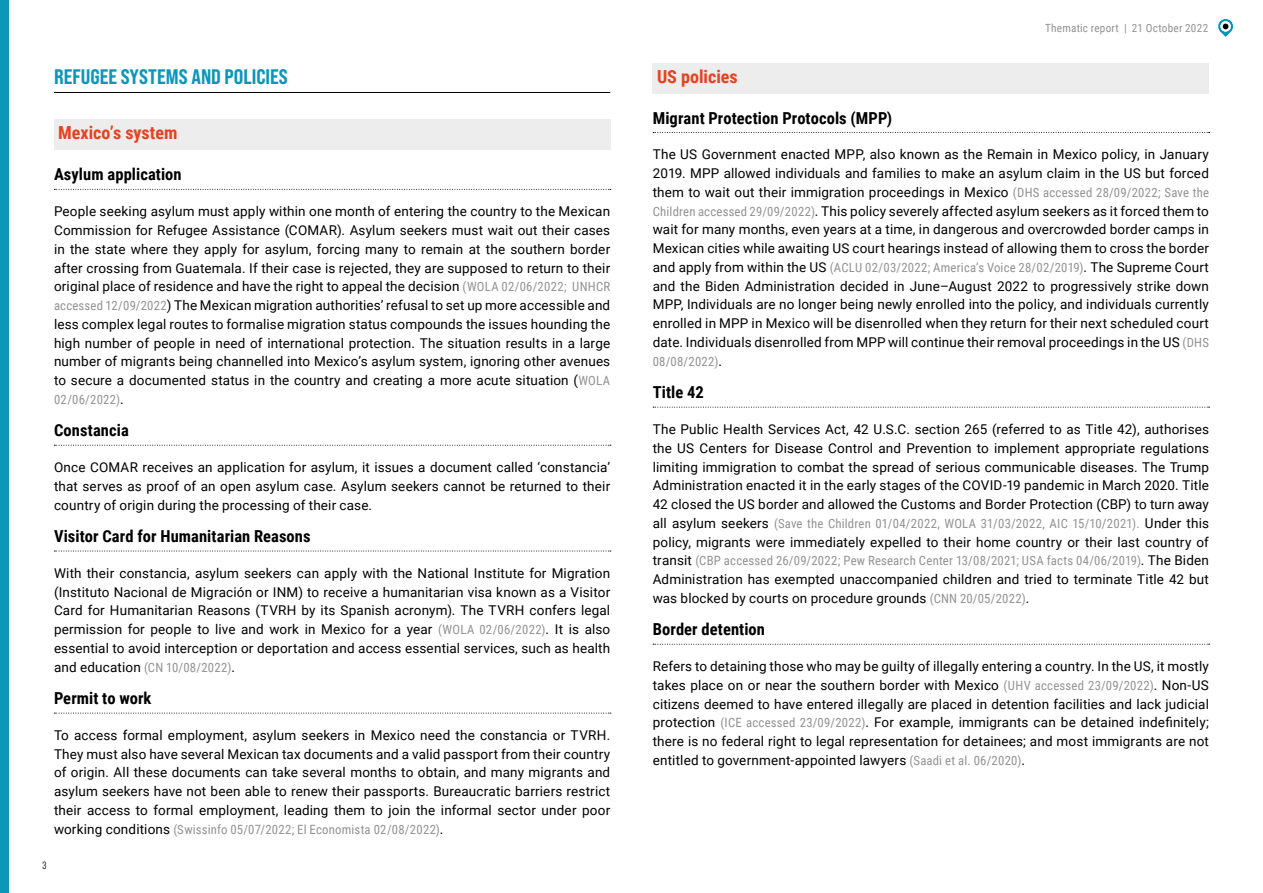
<style>
.page{position:relative;width:1263px;height:893px;background:#fff}
.page>*{position:absolute;margin:0;border:0;box-sizing:border-box;transform-origin:0 0}
.t1{font:21px "Bebas Neue Pro Semi Exp X Bold";color:#0c96ba}
.t2{font:700 18px "Roboto Condensed";color:#e7411d}
.t3{font:700 16.5px "Roboto Condensed";letter-spacing:.005em;color:#000}
.t4{font:13.5px/18.8px "Roboto";letter-spacing:.01em;color:#000;text-align:justify}
.t5{font:12.75px "Roboto Condensed";letter-spacing:.015em;color:#929292}
.t6{font:11.25px "Roboto Condensed";letter-spacing:.025em;color:#929292}
.t7{font:10.5px "Bebas Neue Pro Middle";color:#000}
.s1{font-family:"Roboto Condensed";font-size:12.75px;color:#929292}
.s2{font-family:"Roboto";font-size:13.5px;color:#000}
</style>
<div class="page">
<svg style="left:1218px;top:19px;width:15px;height:18px"></svg>
<div style="left:0;top:0;width:9px;height:893px;background:#0c96ba"></div>
<hr style="left:54px;top:92px;width:556px;height:1px;background:#000">
<div style="left:54px;top:120px;width:556px;height:30px;background:#ededed"></div>
<svg style="left:54px;top:189px;width:557px;height:1px"></svg>
<svg style="left:54px;top:445px;width:557px;height:1px"></svg>
<svg style="left:54px;top:551px;width:557px;height:1px"></svg>
<svg style="left:54px;top:713px;width:557px;height:1px"></svg>
<div style="left:653px;top:63px;width:556px;height:30px;background:#ededed"></div>
<svg style="left:653px;top:132px;width:556px;height:1px"></svg>
<svg style="left:653px;top:407px;width:556px;height:1px"></svg>
<svg style="left:653px;top:644px;width:556px;height:1px"></svg>
<h1 class="t1" style="left:54px;top:64px;width:235px">REFUGEE SYSTEMS AND POLICIES</h1>
<h2 class="t2" style="left:58px;top:120px;width:121px">Mexico’s system</h2>
<p class="t3" style="left:54px;top:163px;width:129px">Asylum application</p>
<p class="t4" style="left:54px;top:202px;width:558px">People seeking asylum must apply within one month of entering the country to the Mexican Commission for Refugee Assistance (COMAR). Asylum seekers must wait out their cases in the state where they apply for asylum, forcing many to remain at the southern border after crossing from Guatemala. If their case is rejected, they are supposed to return to their original place of residence and have the right to appeal the decision <span class="s1">(WOLA 02/06/2022; UNHCR accessed 12/09/2022</span>) The Mexican migration authorities’ refusal to set up more accessible and less complex legal routes to formalise migration status compounds the issues hounding the high number of people in need of international protection. The situation results in a large number of migrants being channelled into Mexico’s asylum system, ignoring other avenues to secure a documented status in the country and creating a more acute situation (<span class="s1">WOLA</span></p>
<p class="t5" style="left:54px;top:390px;width:71px">02/06/2022)<span class="s2">.</span></p>
<p class="t3" style="left:54px;top:419px;width:76px">Constancia</p>
<p class="t4" style="left:54px;top:457px;width:558px">Once COMAR receives an application for asylum, it issues a document called ‘constancia’ that serves as proof of an open asylum case. Asylum seekers cannot be returned to their country of origin during the processing of their case.</p>
<p class="t3" style="left:54px;top:525px;width:258px">Visitor Card for Humanitarian Reasons</p>
<p class="t4" style="left:54px;top:563px;width:558px">With their constancia, asylum seekers can apply with the National Institute for Migration (Instituto Nacional de Migración or INM) to receive a humanitarian visa known as a Visitor Card for Humanitarian Reasons (TVRH by its Spanish acronym). The TVRH confers legal permission for people to live and work in Mexico for a year <span class="s1">(WOLA 02/06/2022)</span>. It is also essential to avoid interception or deportation and access essential services, such as health</p>
<p class="t5" style="left:54px;top:658px;width:182px"><span class="s2">and education</span> (CN 10/08/2022)<span class="s2">.</span></p>
<p class="t3" style="left:54px;top:687px;width:99px">Permit to work</p>
<p class="t4" style="left:54px;top:725px;width:558px">To access formal employment, asylum seekers in Mexico need the constancia or TVRH.<br>They must also have several Mexican tax documents and a valid passport from their country of origin. All these documents can take several months to obtain, and many migrants and asylum seekers have not been able to renew their passports. Bureaucratic barriers restrict their access to formal employment, leading them to join the informal sector under poor</p>
<p class="t5" style="left:54px;top:820px;width:391px"><span class="s2">working conditions</span> (Swissinfo 05/07/2022; El Economista 02/08/2022)<span class="s2">.</span></p>
<p class="t7" style="left:43px;top:859px;width:5px">3</p>
<p class="t6" style="left:1045px;top:20px;width:165px">Thematic report | 21 October 2022</p>
<h2 class="t2" style="left:657px;top:64px;width:82px">US policies</h2>
<p class="t3" style="left:653px;top:106px;width:241px">Migrant Protection Protocols (MPP)</p>
<p class="t4" style="left:653px;top:145px;width:558px">The US Government enacted MPP, also known as the Remain in Mexico policy, in January 2019. MPP allowed individuals and families to make an asylum claim in the US but forced them to wait out their immigration proceedings in Mexico <span class="s1">(DHS accessed 28/09/2022; Save the Children accessed 29/09/2022)</span>. This policy severely affected asylum seekers as it forced them to wait for many months, even years at a time, in dangerous and overcrowded border camps in Mexican cities while awaiting US court hearings instead of allowing them to cross the border</p>
<p class="t5" style="left:653px;top:258px;width:558px"><span class="s2">and apply from within the US</span> (ACLU 02/03/2022; America’s Voice 28/02/2019)<span class="s2">. The Supreme Court</span></p>
<p class="t4" style="left:653px;top:276px;width:558px">and the Biden Administration decided in June–August 2022 to progressively strike down MPP, Individuals are no longer being newly enrolled into the policy, and individuals currently enrolled in MPP in Mexico will be disenrolled when they return for their next scheduled court date. Individuals disenrolled from MPP will continue their removal proceedings in the US <span class="s1">(DHS</span></p>
<p class="t5" style="left:653px;top:352px;width:71px">08/08/2022)<span class="s2">.</span></p>
<p class="t3" style="left:653px;top:381px;width:52px">Title 42</p>
<p class="t4" style="left:653px;top:419px;width:558px">The Public Health Services Act, 42 U.S.C. section 265 (referred to as Title 42), authorises the US Centers for Disease Control and Prevention to implement appropriate regulations limiting immigration to combat the spread of serious communicable diseases. The Trump Administration enacted it in the early stages of the COVID-19 pandemic in March 2020. Title 42 closed the US border and allowed the Customs and Border Protection (CBP) to turn away</p>
<p class="t5" style="left:653px;top:514px;width:558px"><span class="s2">all asylum seekers</span> (Save the Children 01/04/2022, WOLA 31/03/2022, AIC 15/10/2021). <span class="s2">Under this</span></p>
<p class="t4" style="left:653px;top:532px;width:558px">policy, migrants were immediately expelled to their home country or their last country of</p>
<p class="t5" style="left:653px;top:552px;width:558px"><span class="s2">transit</span> (CBP accessed 26/09/2022; Pew Research Center 13/08/2021; USA facts 04/06/2019)<span class="s2">. The Biden</span></p>
<p class="t4" style="left:653px;top:569px;width:558px">Administration has exempted unaccompanied children and tried to terminate Title 42 but was blocked by courts on procedure grounds <span class="s1">(CNN 20/05/2022)</span>.</p>
<p class="t3" style="left:653px;top:618px;width:114px">Border detention</p>
<p class="t4" style="left:653px;top:656px;width:558px">Refers to detaining those who may be guilty of illegally entering a country. In the US, it mostly takes place on or near the southern border with Mexico <span class="s1">(UHV accessed 23/09/2022)</span>. Non-US citizens deemed to have entered illegally are placed in detention facilities and lack judicial protection <span class="s1">(ICE accessed 23/09/2022)</span>. For example, immigrants can be detained indefinitely; there is no federal right to legal representation for detainees; and most immigrants are not entitled to government-appointed lawyers <span class="s1">(Saadi et al. 06/2020)</span>.</p>
</div>
